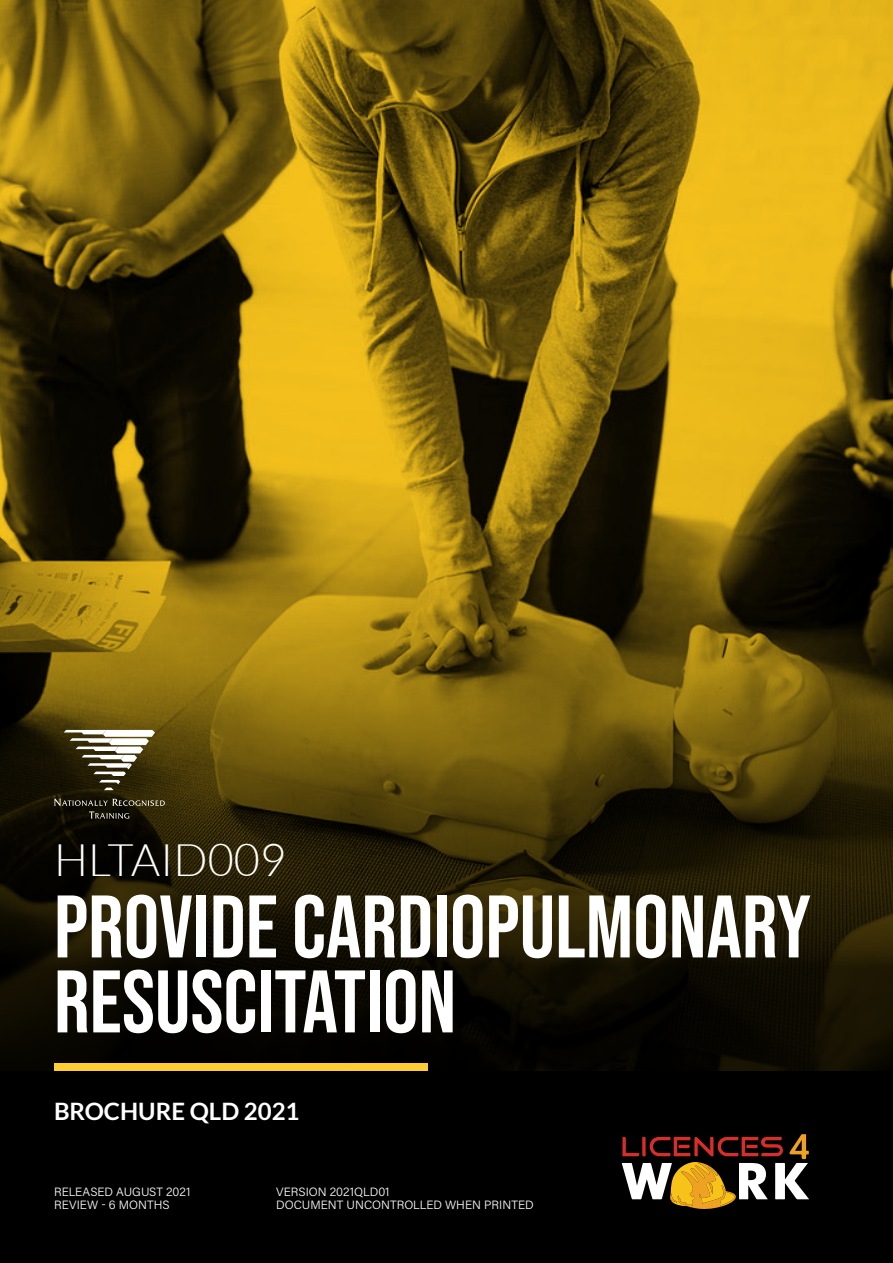
<style>
.page{position:relative;width:893px;height:1263px;background:#fff}
.page>*{position:absolute;margin:0;border:0;box-sizing:border-box;transform-origin:0 0}
.t1{font:88.5px/75px "Bebas Neue";color:#fff}
.t2{font:300 45px "Lato";color:#fff}
.t3{font:700 24px "Lato";color:#fff}
.t4{font:12px/13.4px "Acumin Variable Concept";color:#fff}
</style>
<div class="page">
<img style="left:0;top:0;width:893px;height:547px">
<svg style="left:0;top:547px;width:893px;height:524px;background:#423407"></svg>
<div style="left:0;top:1071px;width:893px;height:192px;background:#000"></div>
<div style="left:54px;top:1064px;width:374px;height:7px;background:#fc3"></div>
<svg style="left:622px;top:1134px;width:187px;height:75px"></svg>
<svg style="left:64px;top:730px;width:91px;height:60px"></svg>
<svg style="left:54px;top:799px;width:111px;height:20px;background:#322e1f"></svg>
<h2 class="t2" style="left:54px;top:836px;width:233px">HLTAID009</h2>
<h1 class="t1" style="left:54px;top:888px;width:759px">PROVIDE CARDIOPULMONARY<br>RESUSCITATION</h1>
<h3 class="t3" style="left:54px;top:1098px;width:247px">BROCHURE QLD 2021</h3>
<p class="t4" style="left:54px;top:1184px;width:138px">RELEASED AUGUST 2021</p>
<p class="t4" style="left:276px;top:1184px;width:259px">VERSION 2021QLD01<br>DOCUMENT UNCONTROLLED WHEN PRINTED</p>
<p class="t4" style="left:54px;top:1198px;width:117px">REVIEW - 6 MONTHS</p>
</div>
